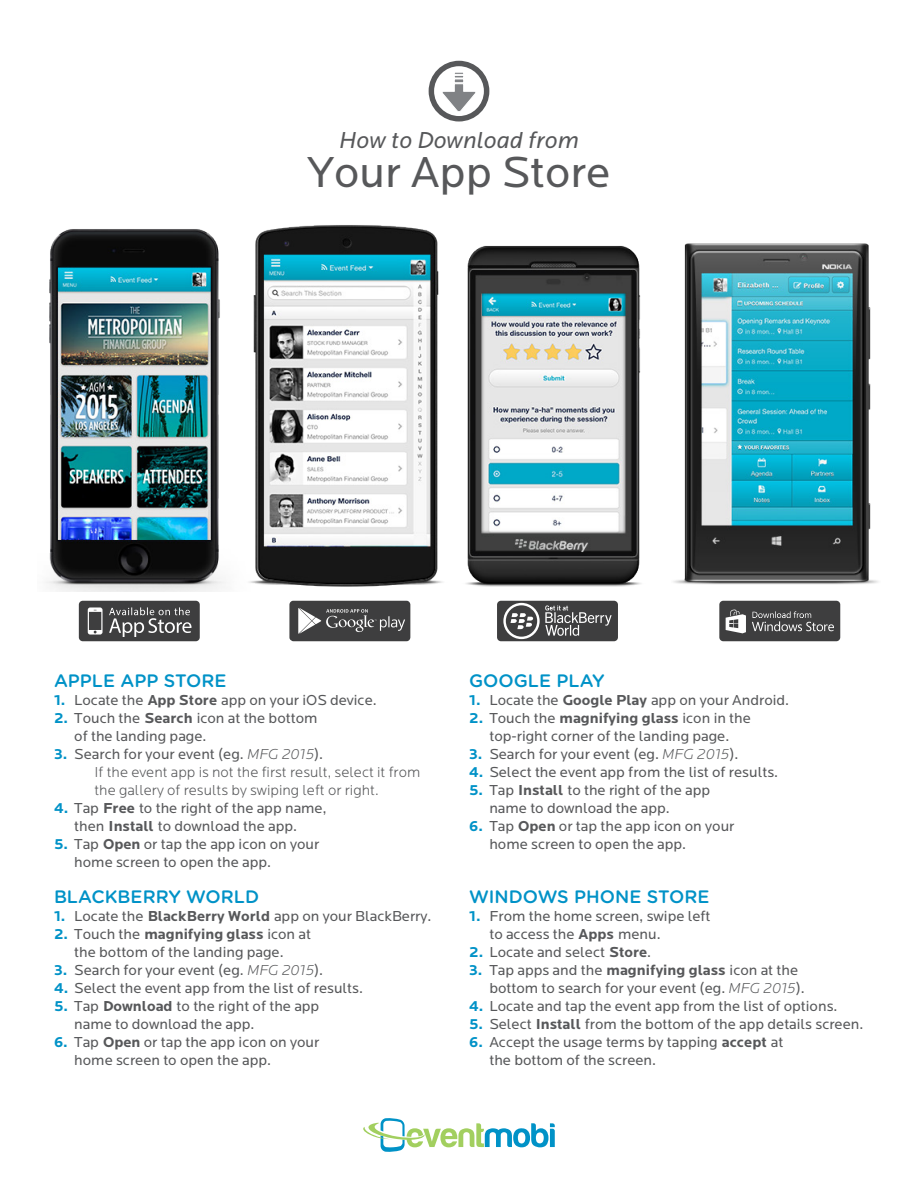
<style>
.page{position:relative;width:918px;height:1188px;background:#fff}
.page>*{position:absolute;margin:0;border:0;box-sizing:border-box;transform-origin:0 0}
.Headline{font:45px "Locator";color:#57585a}
.Headline_Intro_Text{font:italic 24px "Locator";letter-spacing:.01em;color:#57585a}
.Subhead_3{font:500 18px "Gotham Rounded";color:#0092c7}
.t1{font:15px/18px "Locator";color:#57585a}
.Body_-_Locator_10_12{font:300 15px/18px "Locator";color:#57585a}
.s1{font-weight:700;color:#0092c7}
.s2{font-weight:700}
.s3{font-weight:300;font-style:italic}
</style>
<div class="page">
<svg style="left:363px;top:1118px;width:192px;height:34px"></svg>
<img style="left:46px;top:225px;width:832px;height:367px">
<svg style="left:79px;top:601px;width:121px;height:40px;background:#5a5a5b"></svg>
<svg style="left:497px;top:601px;width:121px;height:40px;background:#5f5f60"></svg>
<svg style="left:719px;top:601px;width:121px;height:40px;background:#565657"></svg>
<svg style="left:289px;top:601px;width:121px;height:40px;background:#565657"></svg>
<svg style="left:429px;top:61px;width:60px;height:61px"></svg>
<p class="Headline_Intro_Text" style="left:339px;top:127px;width:241px">How to Download from</p>
<p class="Headline" style="left:308px;top:148px;width:304px">Your App Store</p>
<p class="Subhead_3" style="left:54px;top:668px;width:174px">APPLE APP STORE</p>
<p class="t1" style="left:54px;top:692px;width:324px"><span class="s1">1.</span> Locate the <span class="s2">App Store</span> app on your iOS device.</p>
<p class="t1" style="left:74px;top:710px;width:245px;text-indent:-20px"><span class="s1">2.</span> Touch the <span class="s2">Search</span> icon at the bottom of the landing page.</p>
<p class="t1" style="left:54px;top:746px;width:271px"><span class="s1">3.</span> Search for your event (eg. <span class="s3">MFG 2015</span>).</p>
<p class="Body_-_Locator_10_12" style="left:94px;top:764px;width:327px">If the event app is not the first result, select it from the gallery of results by swiping left or right.</p>
<p class="t1" style="left:74px;top:800px;width:254px;text-indent:-20px"><span class="s1">4.</span> Tap <span class="s2">Free</span> to the right of the app name, then <span class="s2">Install</span> to download the app.</p>
<p class="t1" style="left:74px;top:836px;width:247px;text-indent:-20px"><span class="s1">5.</span> Tap <span class="s2">Open</span> or tap the app icon on your home screen to open the app.</p>
<p class="Subhead_3" style="left:54px;top:884px;width:207px">BLACKBERRY WORLD</p>
<p class="t1" style="left:54px;top:908px;width:379px"><span class="s1">1.</span> Locate the <span class="s2">BlackBerry World</span> app on your BlackBerry.</p>
<p class="t1" style="left:54px;top:926px;width:259px;text-align:center"><span class="s1">2.</span> Touch the <span class="s2">magnifying glass</span> icon at the bottom of the landing page.</p>
<p class="t1" style="left:54px;top:962px;width:271px"><span class="s1">3.</span> Search for your event (eg. <span class="s3">MFG 2015</span>).</p>
<p class="t1" style="left:54px;top:980px;width:311px"><span class="s1">4.</span> Select the event app from the list of results.</p>
<p class="t1" style="left:74px;top:998px;width:247px;text-indent:-20px"><span class="s1">5.</span> Tap <span class="s2">Download</span> to the right of the app name to download the app.</p>
<p class="t1" style="left:74px;top:1034px;width:247px;text-indent:-20px"><span class="s1">6.</span> Tap <span class="s2">Open</span> or tap the app icon on your home screen to open the app.</p>
<p class="Subhead_3" style="left:469px;top:668px;width:137px">GOOGLE PLAY</p>
<p class="t1" style="left:469px;top:692px;width:322px"><span class="s1">1.</span> Locate the <span class="s2">Google Play</span> app on your Android.</p>
<p class="t1" style="left:469px;top:710px;width:283px;text-align:center"><span class="s1">2.</span> Touch the <span class="s2">magnifying glass</span> icon in the top-right corner of the landing page.</p>
<p class="t1" style="left:469px;top:746px;width:271px"><span class="s1">3.</span> Search for your event (eg. <span class="s3">MFG 2015</span>).</p>
<p class="t1" style="left:469px;top:764px;width:311px"><span class="s1">4.</span> Select the event app from the list of results.</p>
<p class="t1" style="left:489px;top:782px;width:222px;text-indent:-20px"><span class="s1">5.</span> Tap <span class="s2">Install</span> to the right of the app name to download the app.</p>
<p class="t1" style="left:489px;top:818px;width:247px;text-indent:-20px"><span class="s1">6.</span> Tap <span class="s2">Open</span> or tap the app icon on your home screen to open the app.</p>
<p class="Subhead_3" style="left:469px;top:884px;width:242px">WINDOWS PHONE STORE</p>
<p class="t1" style="left:489px;top:908px;width:223px;text-indent:-20px"><span class="s1">1.</span> From the home screen, swipe left to access the <span class="s2">Apps</span> menu.</p>
<p class="t1" style="left:469px;top:944px;width:184px"><span class="s1">2.</span> Locate and select <span class="s2">Store</span>.</p>
<p class="t1" style="left:489px;top:962px;width:317px;text-indent:-20px"><span class="s1">3.</span> Tap apps and the <span class="s2">magnifying glass</span> icon at the bottom to search for your event (eg. <span class="s3">MFG 2015</span>).</p>
<p class="t1" style="left:469px;top:998px;width:370px"><span class="s1">4.</span> Locate and tap the event app from the list of options.</p>
<p class="t1" style="left:469px;top:1016px;width:396px"><span class="s1">5.</span> Select <span class="s2">Install</span> from the bottom of the app details screen.</p>
<p class="t1" style="left:489px;top:1034px;width:296px;text-indent:-20px"><span class="s1">6.</span> Accept the usage terms by tapping <span class="s2">accept</span> at the bottom of the screen.</p>
</div>
